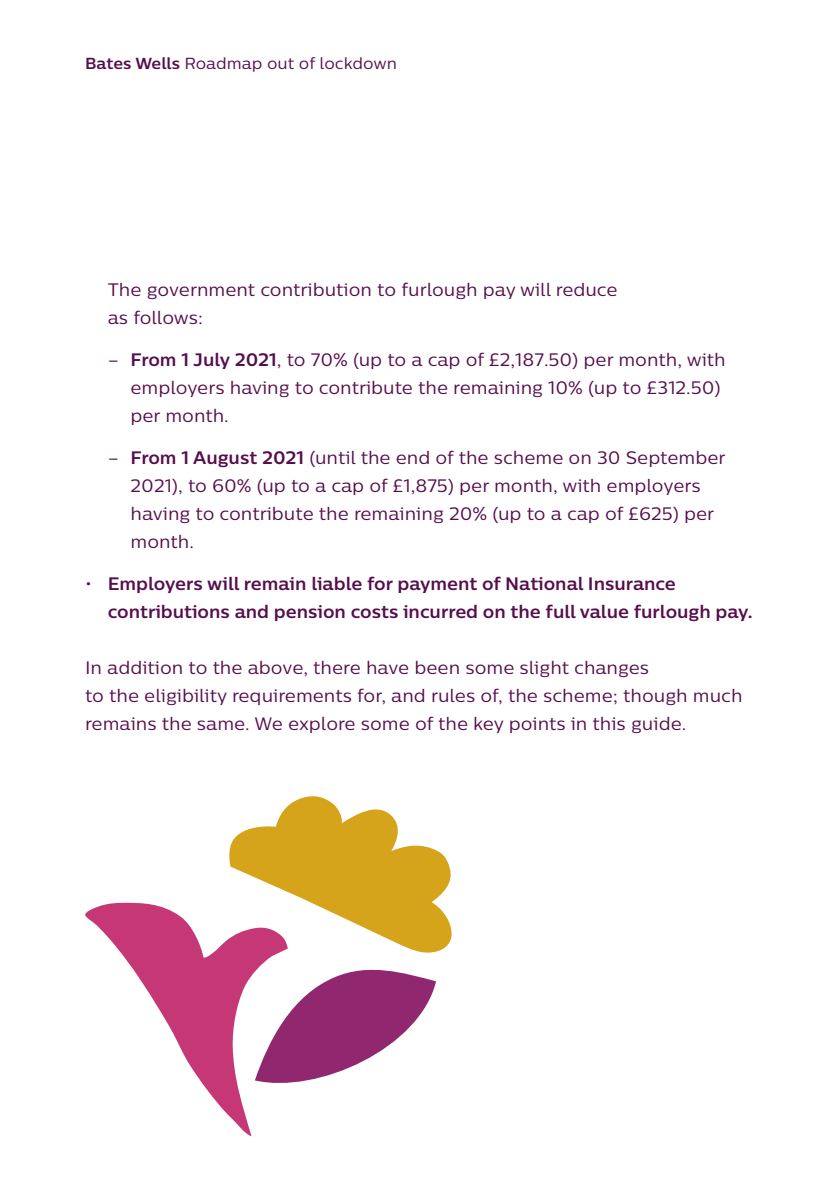
<style>
.page{position:relative;width:840px;height:1191px;background:#fff}
.page>*{position:absolute;margin:0;border:0;box-sizing:border-box;transform-origin:0 0}
.t1{font:18px/28px "Centrale Sans";color:#560e4c}
.t2{font:700 18px/28px "Centrale Sans";color:#560e4c}
.t3{font:16px "Centrale Sans";color:#560e4c}
.s1{font-weight:700}
.s2{font-weight:400}
</style>
<div class="page">
<svg style="left:287px;top:969px;width:149px;height:114px"></svg>
<svg style="left:85px;top:902px;width:202px;height:234px"></svg>
<svg style="left:226px;top:796px;width:226px;height:159px"></svg>
<p class="t3" style="left:85px;top:53px;width:313px"><span class="s1">Bates Wells</span> Roadmap out of lockdown</p>
<p class="t1" style="left:108px;top:275px;width:511px">The government contribution to furlough pay will reduce as follows:</p>
<p class="t1" style="left:130px;top:345px;width:596px;text-indent:-23px">– <span class="s1">From 1 July 2021</span>, to 70% (up to a cap of £2,187.50) per month, with employers having to contribute the remaining 10% (up to £312.50) per month.</p>
<p class="t1" style="left:130px;top:443px;width:596px;text-indent:-23px">– <span class="s1">From 1 August 2021</span> (until the end of the scheme on 30 September 2021), to 60% (up to a cap of £1,875) per month, with employers having to contribute the remaining 20% (up to a cap of £625) per month.</p>
<p class="t2" style="left:108px;top:569px;width:646px;text-indent:-23px"><span class="s2">•</span> Employers will remain liable for payment of National Insurance contributions and pension costs incurred on the full value furlough pay.</p>
<p class="t1" style="left:85px;top:653px;width:658px">In addition to the above, there have been some slight changes<br>to the eligibility requirements for, and rules of, the scheme; though much remains the same. We explore some of the key points in this guide.</p>
</div>
